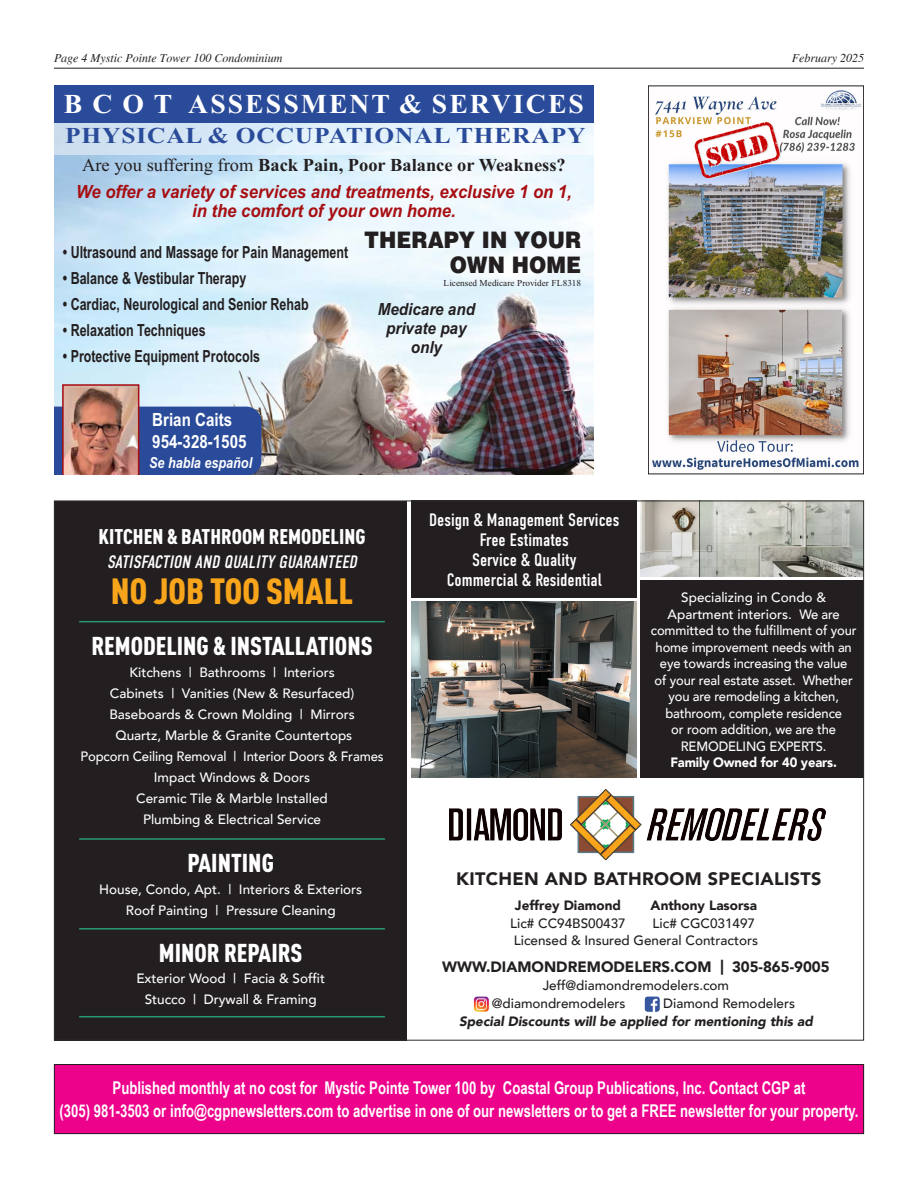
<style>
.page{position:relative;width:918px;height:1188px;background:#fff}
.page>*{position:absolute;margin:0;border:0;box-sizing:border-box;transform-origin:0 0}
.t1{font:900 36px "DIN Cond";color:#f9a51b}
.t2{font:700 27.3px "Times New Roman";letter-spacing:.075em;color:#fff}
.t3{font:900 25.5px "DIN Cond";color:#fff}
.t4{font:700 22.8px "Times New Roman";letter-spacing:.035em;color:#2a4b99;scale:1.12 1}
.t5{font:900 22.8px/25.2px "Helvetica";color:#231f20;text-align:right;scale:.91 1}
.t6{font:900 21px "DIN Cond";color:#fff}
.t7{font:italic 700 18.15px/27.2px "Arial Narrow";color:#a70e12;text-align:center;scale:1.12 1}
.t8{font:700 18.15px/21.9px "Arial Narrow";color:#fff}
.t9{font:18px/20.1px "DIN Condensed";color:#fff;text-align:center}
.t10{font:italic 18px "DIN Condensed";color:#fff}
.t11{font:900 18px "Avenir";letter-spacing:.02em;color:#231f20}
.t12{font:700 17.55px "Arial Narrow";color:#fff;scale:.91 1}
.t13{font:700 16.65px "Arial Narrow";color:#231f20;scale:.91 1}
.t14{font:italic 700 16.65px/19px "Arial";color:#231f20;text-align:center;scale:.91 1}
.t15{font:italic 700 15.15px "Arial Narrow";color:#fff}
.t16{font:900 15px "Avenir";color:#231f20}
.t17{font:500 13.5px/16.5px "Avenir";color:#fff;text-align:center}
.t18{font:500 13.5px/18px "Avenir";color:#231f20}
.t19{font:italic 900 13.5px/18px "Avenir";color:#231f20}
.t20{font:900 13.5px/18px "Avenir";color:#231f20}
.t21{font:italic 12px "Times";color:#231f20}
.t22{font:9.15px "Times New Roman";color:#231f20}
.s1{font-family:"Times New Roman";font-weight:400;font-style:normal;color:#231f20}
.s2{font-family:"Times New Roman";font-style:normal;color:#231f20}
.s3{font-weight:900}
.s4{font-weight:500}
.s5{font-weight:500;font-style:normal}
</style>
<div class="page">
<hr style="left:54px;top:68px;width:810px;height:1px;background:#231f20">
<div style="left:54px;top:1065px;width:810px;height:69px;background:#ed028c"></div>
<div style="left:54px;top:1064px;width:810px;height:70px;border:1px solid #231f20"></div>
<img style="left:54px;top:154px;width:540px;height:320px">
<div style="left:54px;top:86px;width:540px;height:37px;background:#2a4b99"></div>
<svg style="left:54px;top:384px;width:207px;height:90px;background:#7c7898"></svg>
<div style="left:54px;top:501px;width:810px;height:540px;background:#231f20"></div>
<div style="left:408px;top:501px;width:456px;height:540px;background:#fff"></div>
<div style="left:640px;top:581px;width:224px;height:197px;background:#231f20"></div>
<img style="left:411px;top:602px;width:225px;height:176px">
<hr style="left:79px;top:621px;width:306px;height:1px;background:#289a72">
<hr style="left:79px;top:1016px;width:306px;height:1px;background:#289a72">
<hr style="left:79px;top:838px;width:306px;height:2px;background:#289a72">
<img style="left:640px;top:503px;width:222px;height:74px">
<img style="left:544px;top:789px;width:129px;height:72px">
<img style="left:449px;top:807px;width:117px;height:33px">
<img style="left:643px;top:807px;width:182px;height:33px">
<hr style="left:79px;top:928px;width:306px;height:2px;background:#289a72">
<img style="left:473px;top:996px;width:16px;height:16px">
<img style="left:644px;top:996px;width:16px;height:16px">
<div style="left:411px;top:501px;width:225px;height:97px;background:#231f20"></div>
<img style="left:652px;top:90px;width:210px;height:380px">
<div style="left:648px;top:86px;width:216px;height:388px;border:1px solid #231f20"></div>
<p class="t21" style="left:54px;top:52px;width:230px">Page 4 Mystic Pointe Tower 100 Condominium</p>
<p class="t21" style="left:792px;top:52px;width:74px">February 2025</p>
<p class="t2" style="left:64px;top:84px;width:522px">B C O T ASSESSMENT &amp; SERVICES</p>
<p class="t4" style="left:65px;top:119px;width:466px">PHYSICAL &amp; OCCUPATIONAL THERAPY</p>
<p class="t7" style="left:76px;top:150px;width:444px"><span class="s1">Are you suffering from</span> <span class="s2">Back Pain, Poor Balance or Weakness?<br></span>We offer a variety of services and treatments, exclusive 1 on 1,</p>
<p class="t7" style="left:192px;top:196px;width:237px">in the comfort of your own home.</p>
<p class="t5" style="left:364px;top:227px;width:240px">THERAPY IN YOUR<br>OWN HOME</p>
<p class="t22" style="left:444px;top:277px;width:139px">Licensed Medicare Provider FL8318</p>
<p class="t13" style="left:63px;top:239px;width:315px">• Ultrasound and Massage for Pain Management</p>
<p class="t13" style="left:63px;top:265px;width:203px">• Balance &amp; Vestibular Therapy</p>
<p class="t13" style="left:63px;top:291px;width:272px">• Cardiac, Neurological and Senior Rehab</p>
<p class="t13" style="left:63px;top:318px;width:159px">• Relaxation Techniques</p>
<p class="t13" style="left:63px;top:344px;width:218px">• Protective Equipment Protocols</p>
<p class="t14" style="left:378px;top:300px;width:108px">Medicare and private pay only</p>
<p class="t8" style="left:152px;top:408px;width:96px">Brian Caits<br>954-328-1505</p>
<p class="t15" style="left:149px;top:451px;width:105px">Se habla español</p>
<p class="t6" style="left:99px;top:523px;width:268px">KITCHEN &amp; BATHROOM REMODELING</p>
<p class="t10" style="left:107px;top:552px;width:255px">SATISFACTION AND QUALITY GUARANTEED</p>
<p class="t1" style="left:111px;top:569px;width:244px">NO JOB TOO SMALL</p>
<p class="t3" style="left:91px;top:630px;width:283px">REMODELING &amp; INSTALLATIONS</p>
<p class="t17" style="left:80px;top:661px;width:305px;line-height:21px">Kitchens | Bathrooms | Interiors<br>Cabinets | Vanities (New &amp; Resurfaced)<br>Baseboards &amp; Crown Molding | Mirrors<br>Quartz, Marble &amp; Granite Countertops<br>Popcorn Ceiling Removal | Interior Doors &amp; Frames Impact Windows &amp; Doors<br>Ceramic Tile &amp; Marble Installed<br>Plumbing &amp; Electrical Service</p>
<p class="t3" style="left:187px;top:847px;width:88px">PAINTING</p>
<p class="t17" style="left:99px;top:878px;width:265px;line-height:21px">House, Condo, Apt. | Interiors &amp; Exteriors<br>Roof Painting | Pressure Cleaning</p>
<p class="t3" style="left:159px;top:937px;width:145px">MINOR REPAIRS</p>
<p class="t17" style="left:136px;top:968px;width:190px;line-height:21px">Exterior Wood | Facia &amp; Soffit<br>Stucco | Drywall &amp; Framing</p>
<p class="t9" style="left:429px;top:510px;width:192px">Design &amp; Management Services<br>Free Estimates<br>Service &amp; Quality<br>Commercial &amp; Residential</p>
<p class="t17" style="left:651px;top:589px;width:207px">Specializing in Condo &amp;<br>Apartment interiors. We are committed to the fulfillment of your home improvement needs with an eye towards increasing the value<br>of your real estate asset. Whether you are remodeling a kitchen, bathroom, complete residence<br>or room addition, we are the<br>REMODELING EXPERTS.<br><span class="s3">Family Owned for 40 years.</span></p>
<p class="t11" style="left:456px;top:863px;width:367px">KITCHEN AND BATHROOM SPECIALISTS</p>
<p class="t18" style="left:510px;top:896px;width:117px;text-align:center"><span class="s3">Jeffrey Diamond<br></span>Lic# CC94BS00437</p>
<p class="t20" style="left:651px;top:896px;width:108px">Anthony Lasorsa<br><span class="s4">Lic# CGC031497</span></p>
<p class="t18" style="left:514px;top:931px;width:246px">Licensed &amp; Insured General Contractors</p>
<p class="t16" style="left:442px;top:954px;width:389px">WWW.DIAMONDREMODELERS.COM | 305-865-9005</p>
<p class="t18" style="left:492px;top:976px;width:239px;text-indent:51px">Jeff@diamondremodelers.com @diamondremodelers</p>
<p class="t19" style="left:459px;top:995px;width:355px;text-indent:204px"><span class="s5">Diamond Remodelers<br></span>Special Discounts will be applied for mentioning this ad</p>
<p class="t12" style="left:113px;top:1074px;width:763px">Published monthly at no cost for Mystic Pointe Tower 100 by Coastal Group Publications, Inc. Contact CGP at</p>
<p class="t12" style="left:60px;top:1097px;width:879px">(305) 981-3503 or info@cgpnewsletters.com to advertise in one of our newsletters or to get a FREE newsletter for your property.</p>
</div>
